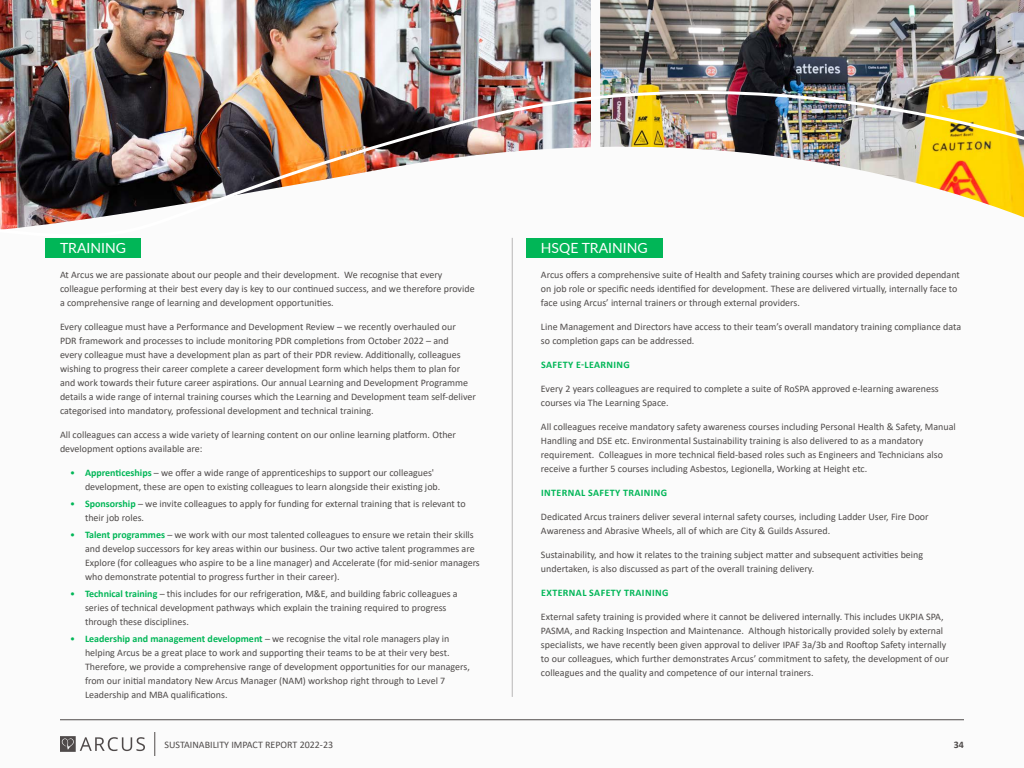
<style>
.page{position:relative;width:1024px;height:768px;background:#fbfbfb}
.page>*{position:absolute;margin:0;border:0;box-sizing:border-box;transform-origin:0 0}
.t1{font:14px "Lato";color:#fff}
.t2{font:10px/14px "Calibri";color:#4f4b4a}
.t3{font:700 10px "Calibri";letter-spacing:.04em;color:#01b657}
.t4{font:700 10px "Calibri";color:#4f4b4a}
.s1{color:#01b657}
.s2{font-weight:700;color:#01b657}
</style>
<div class="page">
<svg style="left:60px;top:736px;width:85px;height:16px"></svg>
<svg style="left:154px;top:732px;width:1px;height:24px"></svg>
<hr style="left:60px;top:720px;width:904px;height:1px;background:#4f4b4a">
<div style="left:45px;top:238px;width:96px;height:20px;background:#01b657"></div>
<div style="left:526px;top:238px;width:136px;height:20px;background:#01b657"></div>
<img style="left:0;top:0;width:591px;height:29px">
<img style="left:600px;top:0;width:424px;height:29px">
<img style="left:0;top:29px;width:1024px;height:222px">
<hr style="left:512px;top:238px;width:1px;height:459px;background:#b8b7b7">
<h1 class="t1" style="left:60px;top:238px;width:67px">TRAINING</h1>
<h1 class="t1" style="left:541px;top:238px;width:108px">HSQE TRAINING</h1>
<p class="t2" style="left:60px;top:267px;width:416px">At Arcus we are passionate about our people and their development. We recognise that every colleague performing at their best every day is key to our continued success, and we therefore provide a comprehensive range of learning and development opportunities.</p>
<p class="t2" style="left:60px;top:319px;width:418px">Every colleague must have a Performance and Development Review – we recently overhauled our<br>PDR framework and processes to include monitoring PDR completions from October 2022 – and<br>every colleague must have a development plan as part of their PDR review. Additionally, colleagues wishing to progress their career complete a career development form which helps them to plan for and work towards their future career aspirations. Our annual Learning and Development Programme details a wide range of internal training courses which the Learning and Development team self-deliver categorised into mandatory, professional development and technical training.</p>
<p class="t2" style="left:60px;top:427px;width:398px">All colleagues can access a wide variety of learning content on our online learning platform. Other development options available are:</p>
<p class="t2" style="left:85px;top:465px;width:357px;text-indent:-15px"><span class="s1">•</span> <span class="s2">Apprenticeships</span> – we offer a wide range of apprenticeships to support our colleagues' development, these are open to existing colleagues to learn alongside their existing job.</p>
<p class="t2" style="left:85px;top:496px;width:382px;text-indent:-15px"><span class="s1">•</span> <span class="s2">Sponsorship</span> – we invite colleagues to apply for funding for external training that is relevant to their job roles.</p>
<p class="t2" style="left:85px;top:527px;width:396px;text-indent:-15px"><span class="s1">•</span> <span class="s2">Talent programmes</span> – we work with our most talented colleagues to ensure we retain their skills and develop successors for key areas within our business. Our two active talent programmes are Explore (for colleagues who aspire to be a line manager) and Accelerate (for mid-senior managers who demonstrate potential to progress further in their career).</p>
<p class="t2" style="left:85px;top:586px;width:374px;text-indent:-15px"><span class="s1">•</span> <span class="s2">Technical training</span> – this includes for our refrigeration, M&amp;E, and building fabric colleagues a series of technical development pathways which explain the training required to progress through these disciplines.</p>
<p class="t2" style="left:85px;top:631px;width:386px;text-indent:-15px"><span class="s1">•</span> <span class="s2">Leadership and management development</span> – we recognise the vital role managers play in helping Arcus be a great place to work and supporting their teams to be at their very best.<br>Therefore, we provide a comprehensive range of development opportunities for our managers, from our initial mandatory New Arcus Manager (NAM) workshop right through to Level 7<br>Leadership and MBA qualifications.</p>
<p class="t2" style="left:541px;top:267px;width:420px">Arcus offers a comprehensive suite of Health and Safety training courses which are provided dependant on job role or specific needs identified for development. These are delivered virtually, internally face to face using Arcus’ internal trainers or through external providers.</p>
<p class="t2" style="left:541px;top:319px;width:422px">Line Management and Directors have access to their team’s overall mandatory training compliance data so completion gaps can be addressed.</p>
<p class="t3" style="left:541px;top:358px;width:90px">SAFETY E-LEARNING</p>
<p class="t2" style="left:541px;top:381px;width:399px">Every 2 years colleagues are required to complete a suite of RoSPA approved e-learning awareness courses via The Learning Space.</p>
<p class="t2" style="left:541px;top:419px;width:416px">All colleagues receive mandatory safety awareness courses including Personal Health &amp; Safety, Manual Handling and DSE etc. Environmental Sustainability training is also delivered to as a mandatory requirement. Colleagues in more technical field-based roles such as Engineers and Technicians also receive a further 5 courses including Asbestos, Legionella, Working at Height etc.</p>
<p class="t3" style="left:541px;top:486px;width:128px">INTERNAL SAFETY TRAINING</p>
<p class="t2" style="left:541px;top:509px;width:389px">Dedicated Arcus trainers deliver several internal safety courses, including Ladder User, Fire Door<br>Awareness and Abrasive Wheels, all of which are City &amp; Guilds Assured.</p>
<p class="t2" style="left:541px;top:547px;width:384px">Sustainability, and how it relates to the training subject matter and subsequent activities being undertaken, is also discussed as part of the overall training delivery.</p>
<p class="t3" style="left:541px;top:586px;width:129px">EXTERNAL SAFETY TRAINING</p>
<p class="t2" style="left:541px;top:609px;width:409px">External safety training is provided where it cannot be delivered internally. This includes UKPIA SPA, PASMA, and Racking Inspection and Maintenance. Although historically provided solely by external specialists, we have recently been given approval to deliver IPAF 3a/3b and Rooftop Safety internally to our colleagues, which further demonstrates Arcus’ commitment to safety, the development of our colleagues and the quality and competence of our internal trainers.</p>
<p class="t2" style="left:165px;top:737px;width:170px">SUSTAINABILITY IMPACT REPORT 2022-23</p>
<p class="t4" style="left:954px;top:737px;width:12px">34</p>
</div>
